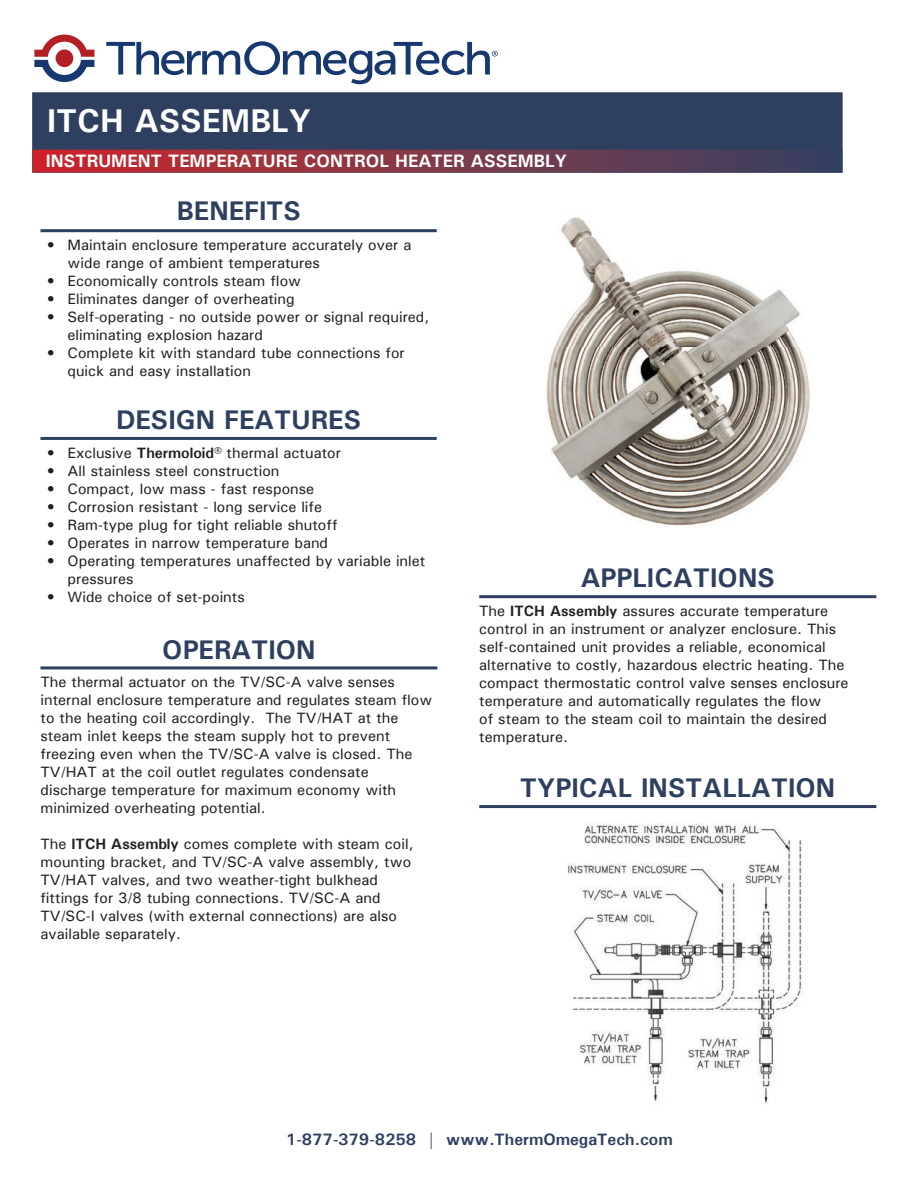
<style>
.page{position:relative;width:918px;height:1188px;background:#fff}
.page>*{position:absolute;margin:0;border:0;box-sizing:border-box;transform-origin:0 0}
.t1{font:700 33px "Univers";color:#fff}
.t2{font:700 27px "Univers";color:#2e3f60}
.t3{font:700 18px "Univers";color:#fff}
.t4{font:700 16.5px "Univers";color:#2e3f60}
.t5{font:500 15px/18px "Univers";color:#231f20}
.s1{font-weight:700}
</style>
<div class="page">
<svg style="left:34px;top:35px;width:61px;height:47px"></svg>
<svg style="left:106px;top:41px;width:392px;height:43px"></svg>
<img style="left:567px;top:823px;width:236px;height:281px">
<hr style="left:32px;top:93px;width:810px;height:2px;background:#2e3f60">
<svg style="left:32px;top:95px;width:810px;height:78px;background:#473d59"></svg>
<hr style="left:40px;top:229px;width:397px;height:3px;background:#2e3f60">
<hr style="left:40px;top:437px;width:397px;height:3px;background:#2e3f60">
<hr style="left:40px;top:666px;width:397px;height:3px;background:#2e3f60">
<hr style="left:479px;top:595px;width:397px;height:3px;background:#2e3f60">
<hr style="left:479px;top:805px;width:397px;height:3px;background:#2e3f60">
<img style="left:546px;top:217px;width:264px;height:309px">
<h1 class="t1" style="left:47px;top:100px;width:266px">ITCH ASSEMBLY</h1>
<p class="t3" style="left:46px;top:150px;width:523px">INSTRUMENT TEMPERATURE CONTROL HEATER ASSEMBLY</p>
<h2 class="t2" style="left:177px;top:194px;width:125px">BENEFITS</h2>
<p class="t5" style="left:68px;top:235px;width:345px;text-indent:-20px">• Maintain enclosure temperature accurately over a wide range of ambient temperatures</p>
<p class="t5" style="left:47px;top:271px;width:256px">• Economically controls steam flow</p>
<p class="t5" style="left:47px;top:289px;width:249px">• Eliminates danger of overheating</p>
<p class="t5" style="left:68px;top:307px;width:364px;text-indent:-20px">• Self-operating - no outside power or signal required, eliminating explosion hazard</p>
<p class="t5" style="left:68px;top:343px;width:339px;text-indent:-20px">• Complete kit with standard tube connections for quick and easy installation</p>
<h2 class="t2" style="left:116px;top:403px;width:247px">DESIGN FEATURES</h2>
<p class="t5" style="left:47px;top:443px;width:295px">• Exclusive <span class="s1">Thermoloid®</span> thermal actuator</p>
<p class="t5" style="left:47px;top:461px;width:234px">• All stainless steel construction</p>
<p class="t5" style="left:47px;top:479px;width:269px">• Compact, low mass - fast response</p>
<p class="t5" style="left:47px;top:497px;width:276px">• Corrosion resistant - long service life</p>
<p class="t5" style="left:47px;top:515px;width:292px">• Ram-type plug for tight reliable shutoff</p>
<p class="t5" style="left:47px;top:533px;width:282px">• Operates in narrow temperature band</p>
<p class="t5" style="left:68px;top:551px;width:359px;text-indent:-20px">• Operating temperatures unaffected by variable inlet pressures</p>
<p class="t5" style="left:47px;top:587px;width:199px">• Wide choice of set-points</p>
<h2 class="t2" style="left:162px;top:633px;width:155px">OPERATION</h2>
<p class="t5" style="left:40px;top:673px;width:393px">The thermal actuator on the TV/SC-A valve senses internal enclosure temperature and regulates steam flow to the heating coil accordingly. The TV/HAT at the steam inlet keeps the steam supply hot to prevent freezing even when the TV/SC-A valve is closed. The TV/HAT at the coil outlet regulates condensate discharge temperature for maximum economy with minimized overheating potential.</p>
<p class="t5" style="left:40px;top:835px;width:375px">The <span class="s1">ITCH Assembly</span> comes complete with steam coil, mounting bracket, and TV/SC-A valve assembly, two TV/HAT valves, and two weather-tight bulkhead fittings for 3/8 tubing connections. TV/SC-A and TV/SC-I valves (with external connections) are also available separately.</p>
<h2 class="t2" style="left:581px;top:561px;width:196px">APPLICATIONS</h2>
<p class="t5" style="left:479px;top:601px;width:371px">The <span class="s1">ITCH Assembly</span> assures accurate temperature control in an instrument or analyzer enclosure. This self-contained unit provides a reliable, economical alternative to costly, hazardous electric heating. The compact thermostatic control valve senses enclosure temperature and automatically regulates the flow<br>of steam to the steam coil to maintain the desired temperature.</p>
<h2 class="t2" style="left:520px;top:771px;width:317px">TYPICAL INSTALLATION</h2>
<p class="t4" style="left:286px;top:1129px;width:388px">1-877-379-8258 | www.ThermOmegaTech.com</p>
</div>
